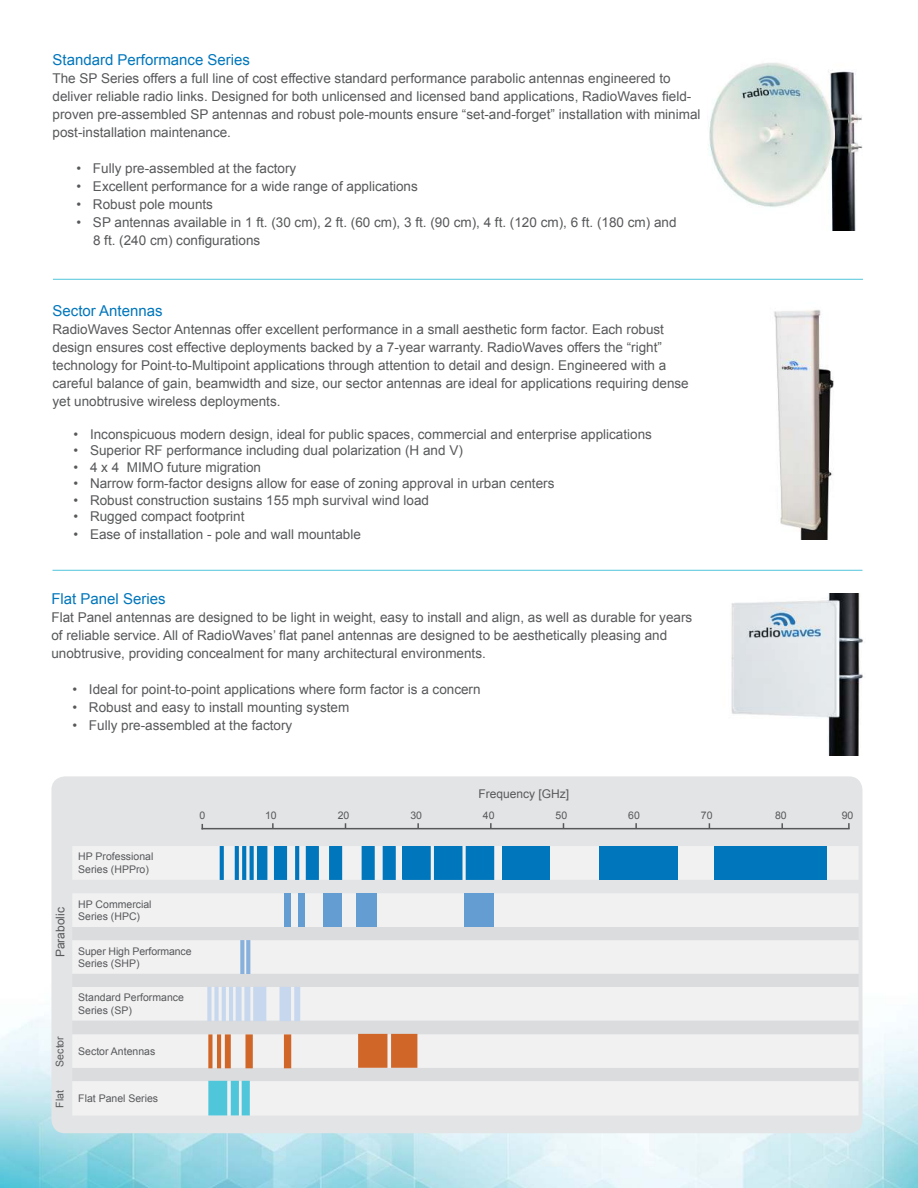
<style>
.page{position:relative;width:918px;height:1188px;background:#fff}
.page>*{position:absolute;margin:0;border:0;box-sizing:border-box;transform-origin:0 0}
.t1{font:15px "Arial";color:#0076bc}
.t2{font:13.5px/18px "Arial";color:#57585a}
.t3{font:12px "Arial";color:#57585a}
.t4{font:10.5px/12.6px "Arial";color:#57585a}
</style>
<div class="page">
<img style="left:731px;top:593px;width:132px;height:163px">
<hr style="left:53px;top:279px;width:810px;height:1px;background:#50c6db">
<hr style="left:53px;top:570px;width:810px;height:1px;background:#50c6db">
<img style="left:0;top:1018px;width:918px;height:170px">
<img style="left:709px;top:62px;width:154px;height:169px">
<div style="left:51px;top:776px;width:812px;height:357px;background:#e3e4e5;border-radius:14px"></div>
<svg style="left:73px;top:846px;width:785px;height:270px;fill:#f1f1f2"></svg>
<svg style="left:73px;top:927px;width:785px;height:154px;fill:#f1f1f2"></svg>
<hr style="left:202px;top:828px;width:648px;height:1px;background:#57585a">
<div style="left:209px;top:1082px;width:18px;height:33px;background:#50c6db"></div>
<div style="left:208px;top:1081px;width:19px;height:34px;border:2px solid #50c6db"></div>
<div style="left:714px;top:846px;width:113px;height:34px;background:#0076bc"></div>
<div style="left:599px;top:846px;width:79px;height:34px;background:#0076bc"></div>
<div style="left:502px;top:846px;width:47px;height:34px;background:#0076bc"></div>
<div style="left:464px;top:893px;width:30px;height:34px;background:#639dd2"></div>
<div style="left:356px;top:894px;width:21px;height:33px;background:#639dd2"></div>
<div style="left:323px;top:893px;width:19px;height:34px;background:#639dd2"></div>
<div style="left:284px;top:894px;width:7px;height:33px;background:#639dd2"></div>
<div style="left:298px;top:893px;width:7px;height:34px;background:#639dd2"></div>
<div style="left:246px;top:1035px;width:6px;height:33px;background:#d06628"></div>
<div style="left:245px;top:1034px;width:8px;height:34px;border:2px solid #d06628"></div>
<div style="left:208px;top:1034px;width:4px;height:34px;border:2px solid #d06628"></div>
<div style="left:217px;top:1034px;width:4px;height:34px;border:2px solid #d06628"></div>
<div style="left:225px;top:1034px;width:6px;height:34px;border:2px solid #d06628"></div>
<div style="left:392px;top:1035px;width:25px;height:32px;background:#d06628"></div>
<div style="left:391px;top:1034px;width:26px;height:34px;border:2px solid #d06628"></div>
<div style="left:359px;top:1035px;width:28px;height:32px;background:#d06628"></div>
<div style="left:358px;top:1034px;width:29px;height:34px;border:2px solid #d06628"></div>
<div style="left:232px;top:1082px;width:6px;height:33px;background:#50c6db"></div>
<div style="left:231px;top:1081px;width:8px;height:34px;border:2px solid #50c6db"></div>
<div style="left:285px;top:1035px;width:5px;height:33px;background:#d06628"></div>
<div style="left:284px;top:1034px;width:7px;height:34px;border:2px solid #d06628"></div>
<div style="left:240px;top:940px;width:4px;height:34px;border:2px solid #88b0dc"></div>
<div style="left:242px;top:1082px;width:7px;height:33px;background:#50c6db"></div>
<div style="left:242px;top:1081px;width:8px;height:34px;border:2px solid #50c6db"></div>
<div style="left:207px;top:987px;width:5px;height:34px;border:2px solid #c6d7ee"></div>
<div style="left:214px;top:987px;width:5px;height:34px;border:2px solid #c6d7ee"></div>
<div style="left:229px;top:987px;width:4px;height:34px;border:2px solid #c6d7ee"></div>
<div style="left:236px;top:987px;width:6px;height:34px;border:2px solid #c6d7ee"></div>
<div style="left:222px;top:987px;width:4px;height:34px;border:2px solid #c6d7ee"></div>
<div style="left:244px;top:987px;width:6px;height:34px;border:2px solid #c6d7ee"></div>
<div style="left:254px;top:988px;width:12px;height:32px;background:#c6d7ee"></div>
<div style="left:253px;top:987px;width:13px;height:34px;border:2px solid #c6d7ee"></div>
<div style="left:280px;top:988px;width:10px;height:32px;background:#c6d7ee"></div>
<div style="left:280px;top:987px;width:11px;height:34px;border:2px solid #c6d7ee"></div>
<div style="left:294px;top:987px;width:6px;height:34px;border:2px solid #c6d7ee"></div>
<div style="left:246px;top:940px;width:4px;height:34px;border:2px solid #88b0dc"></div>
<div style="left:220px;top:846px;width:4px;height:34px;border:2px solid #0076bc"></div>
<div style="left:235px;top:846px;width:4px;height:34px;border:2px solid #0076bc"></div>
<div style="left:242px;top:846px;width:4px;height:34px;border:2px solid #0076bc"></div>
<div style="left:250px;top:846px;width:4px;height:34px;border:2px solid #0076bc"></div>
<div style="left:258px;top:847px;width:9px;height:32px;background:#0076bc"></div>
<div style="left:257px;top:846px;width:10px;height:34px;border:2px solid #0076bc"></div>
<div style="left:275px;top:847px;width:11px;height:32px;background:#0076bc"></div>
<div style="left:274px;top:846px;width:13px;height:34px;border:2px solid #0076bc"></div>
<div style="left:295px;top:846px;width:4px;height:34px;border:2px solid #0076bc"></div>
<div style="left:307px;top:847px;width:11px;height:32px;background:#0076bc"></div>
<div style="left:306px;top:846px;width:13px;height:34px;border:2px solid #0076bc"></div>
<div style="left:330px;top:847px;width:11px;height:32px;background:#0076bc"></div>
<div style="left:329px;top:846px;width:13px;height:34px;border:2px solid #0076bc"></div>
<div style="left:362px;top:847px;width:12px;height:32px;background:#0076bc"></div>
<div style="left:362px;top:846px;width:13px;height:34px;border:2px solid #0076bc"></div>
<div style="left:383px;top:847px;width:12px;height:32px;background:#0076bc"></div>
<div style="left:383px;top:846px;width:13px;height:34px;border:2px solid #0076bc"></div>
<div style="left:403px;top:847px;width:27px;height:32px;background:#0076bc"></div>
<div style="left:402px;top:846px;width:29px;height:34px;border:2px solid #0076bc"></div>
<div style="left:435px;top:847px;width:27px;height:32px;background:#0076bc"></div>
<div style="left:434px;top:846px;width:28px;height:34px;border:2px solid #0076bc"></div>
<div style="left:466px;top:847px;width:27px;height:32px;background:#0076bc"></div>
<div style="left:466px;top:846px;width:28px;height:34px;border:2px solid #0076bc"></div>
<img style="left:774px;top:310px;width:60px;height:230px">
<p class="t1" style="left:52px;top:54px;width:199px">Standard Performance Series</p>
<p class="t2" style="left:52px;top:70px;width:650px">The SP Series offers a full line of cost effective standard performance parabolic antennas engineered to deliver reliable radio links. Designed for both unlicensed and licensed band applications, RadioWaves field&shy;proven pre-assembled SP antennas and robust pole-mounts ensure “set-and-forget” installation with minimal post-installation maintenance.</p>
<p class="t2" style="left:76px;top:159px;width:221px">• Fully pre-assembled at the factory</p>
<p class="t2" style="left:76px;top:177px;width:343px">• Excellent performance for a wide range of applications</p>
<p class="t2" style="left:76px;top:196px;width:138px">• Robust pole mounts</p>
<p class="t2" style="left:93px;top:214px;width:585px;text-indent:-16px">• SP antennas available in 1 ft. (30 cm), 2 ft. (60 cm), 3 ft. (90 cm), 4 ft. (120 cm), 6 ft. (180 cm) and<br>8 ft. (240 cm) configurations</p>
<p class="t1" style="left:52px;top:305px;width:112px">Sector Antennas</p>
<p class="t2" style="left:52px;top:320px;width:638px">RadioWaves Sector Antennas offer excellent performance in a small aesthetic form factor. Each robust design ensures cost effective deployments backed by a 7-year warranty. RadioWaves offers the “right” technology for Point-to-Multipoint applications through attention to detail and design. Engineered with a careful balance of gain, beamwidth and size, our sector antennas are ideal for applications requiring dense yet unobtrusive wireless deployments.</p>
<p class="t2" style="left:74px;top:426px;width:580px">• Inconspicuous modern design, ideal for public spaces, commercial and enterprise applications</p>
<p class="t2" style="left:74px;top:443px;width:391px">• Superior RF performance including dual polarization (H and V)</p>
<p class="t2" style="left:74px;top:459px;width:189px">• 4 x 4 MIMO future migration</p>
<p class="t2" style="left:74px;top:476px;width:482px">• Narrow form-factor designs allow for ease of zoning approval in urban centers</p>
<p class="t2" style="left:74px;top:492px;width:357px">• Robust construction sustains 155 mph survival wind load</p>
<p class="t2" style="left:74px;top:509px;width:173px">• Rugged compact footprint</p>
<p class="t2" style="left:74px;top:527px;width:289px">• Ease of installation - pole and wall mountable</p>
<p class="t1" style="left:51px;top:593px;width:116px">Flat Panel Series</p>
<p class="t2" style="left:51px;top:610px;width:642px">Flat Panel antennas are designed to be light in weight, easy to install and align, as well as durable for years of reliable service. All of RadioWaves’ flat panel antennas are designed to be aesthetically pleasing and unobtrusive, providing concealment for many architectural environments.</p>
<p class="t2" style="left:72px;top:682px;width:410px">• Ideal for point-to-point applications where form factor is a concern</p>
<p class="t2" style="left:72px;top:700px;width:278px">• Robust and easy to install mounting system</p>
<p class="t2" style="left:72px;top:718px;width:221px">• Fully pre-assembled at the factory</p>
<p class="t3" style="left:478px;top:786px;width:92px">Frequency [GHz]</p>
<p class="t3" style="left:56px;top:957px;width:52px;rotate:-90deg">Parabolic</p>
<p class="t4" style="left:54px;top:1067px;width:32px;rotate:-90deg">Sector</p>
<p class="t4" style="left:54px;top:1108px;width:19px;rotate:-90deg">Flat</p>
<p class="t4" style="left:199px;top:809px;width:7px">0</p>
<p class="t4" style="left:265px;top:810px;width:13px">10</p>
<p class="t4" style="left:338px;top:810px;width:13px">20</p>
<p class="t4" style="left:410px;top:810px;width:13px">30</p>
<p class="t4" style="left:483px;top:810px;width:13px">40</p>
<p class="t4" style="left:556px;top:810px;width:13px">50</p>
<p class="t4" style="left:628px;top:810px;width:13px">60</p>
<p class="t4" style="left:701px;top:810px;width:13px">70</p>
<p class="t4" style="left:775px;top:810px;width:13px">80</p>
<p class="t4" style="left:842px;top:810px;width:13px">90</p>
<p class="t4" style="left:78px;top:851px;width:77px">HP Professional<br>Series (HPPro)</p>
<p class="t4" style="left:78px;top:899px;width:75px">HP Commercial<br>Series (HPC)</p>
<p class="t4" style="left:78px;top:946px;width:115px">Super High Performance<br>Series (SHP)</p>
<p class="t4" style="left:78px;top:992px;width:107px">Standard Performance<br>Series (SP)</p>
<p class="t4" style="left:78px;top:1046px;width:79px">Sector Antennas</p>
<p class="t4" style="left:78px;top:1093px;width:81px">Flat Panel Series</p>
</div>
